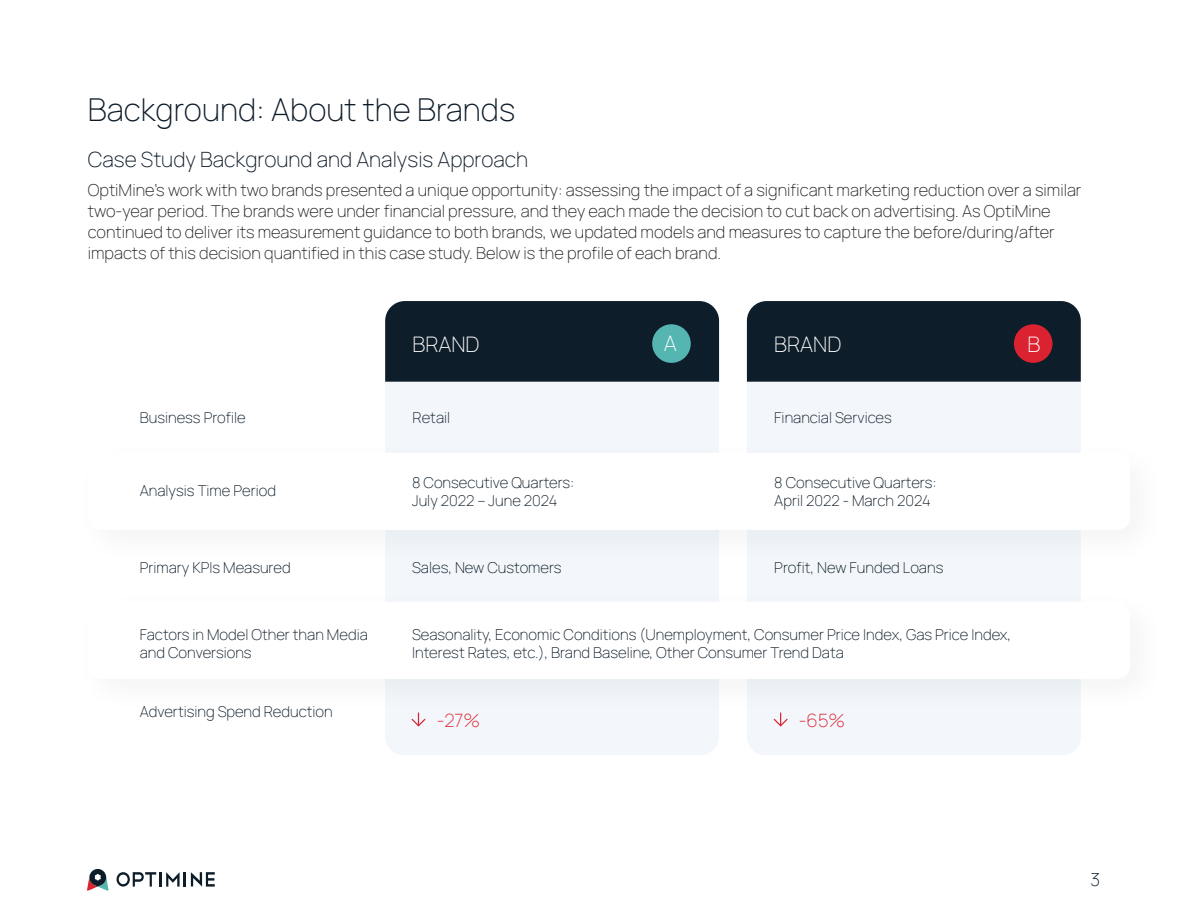
<style>
.page{position:relative;width:1188px;height:918px;background:#fff}
.page>*{position:absolute;margin:0;border:0;box-sizing:border-box;transform-origin:0 0}
.t1{font:200 31.5px "Manrope";color:#0e1c29}
.t2{font:200 21.45px "Manrope";color:#fff}
.t3{font:200 21px "Manrope";color:#0e1c29}
.t4{font:200 18.3px "Manrope";color:#db2230}
.t5{font:200 18px "Manrope";color:#0e1c29}
.t6{font:200 16.5px/21px "Manrope";color:#231f20}
.t7{font:200 15px/18px "Manrope";color:#0e1d2a}
</style>
<div class="page">
<svg style="left:87px;top:869px;width:21px;height:22px"></svg>
<svg style="left:117px;top:872px;width:98px;height:15px"></svg>
<div style="left:747px;top:301px;width:334px;height:454px;background:#f3f7fb;border-radius:19px"></div>
<div style="left:747px;top:301px;width:334px;height:81px;background:#0e1d2a"></div>
<div style="left:1014px;top:324px;width:39px;height:39px;background:#db2230;border-radius:50%"></div>
<div style="left:385px;top:301px;width:334px;height:454px;background:#f3f7fb;border-radius:19px"></div>
<div style="left:88px;top:453px;width:1042px;height:77px;background:#fff;border-radius:13px"></div>
<div style="left:88px;top:602px;width:1042px;height:77px;background:#fff;border-radius:13px"></div>
<div style="left:385px;top:301px;width:334px;height:81px;background:#0e1d2a"></div>
<div style="left:652px;top:324px;width:39px;height:39px;background:#55b5b1;border-radius:50%"></div>
<svg style="left:411px;top:713px;width:15px;height:14px"></svg>
<svg style="left:773px;top:713px;width:15px;height:14px"></svg>
<h1 class="t1" style="left:88px;top:87px;width:429px">Background: About the Brands</h1>
<p class="t3" style="left:88px;top:144px;width:442px">Case Study Background and Analysis Approach</p>
<p class="t6" style="left:88px;top:179px;width:995px">OptiMine’s work with two brands presented a unique opportunity: assessing the impact of a significant marketing reduction over a similar two-year period. The brands were under financial pressure, and they each made the decision to cut back on advertising. As OptiMine continued to deliver its measurement guidance to both brands, we updated models and measures to capture the before/during/after impacts of this decision quantified in this case study. Below is the profile of each brand.</p>
<h2 class="t2" style="left:664px;top:328px;width:15px">A</h2>
<h2 class="t2" style="left:413px;top:329px;width:69px">BRAND</h2>
<h2 class="t2" style="left:1028px;top:329px;width:14px">B</h2>
<h2 class="t2" style="left:774px;top:329px;width:69px">BRAND</h2>
<p class="t7" style="left:140px;top:408px;width:108px">Business Profile</p>
<p class="t7" style="left:413px;top:408px;width:39px">Retail</p>
<p class="t7" style="left:774px;top:408px;width:119px">Financial Services</p>
<p class="t7" style="left:140px;top:481px;width:138px">Analysis Time Period</p>
<p class="t7" style="left:140px;top:558px;width:153px">Primary KPIs Measured</p>
<p class="t7" style="left:140px;top:625px;width:230px">Factors in Model Other than Media and Conversions</p>
<p class="t7" style="left:140px;top:702px;width:195px">Advertising Spend Reduction</p>
<p class="t7" style="left:412px;top:473px;width:164px">8 Consecutive Quarters:<br>July 2022 – June 2024</p>
<p class="t7" style="left:774px;top:473px;width:164px">8 Consecutive Quarters:<br>April 2022 - March 2024</p>
<p class="t7" style="left:412px;top:558px;width:151px">Sales, New Customers</p>
<p class="t7" style="left:774px;top:558px;width:171px">Profit, New Funded Loans</p>
<p class="t7" style="left:412px;top:625px;width:601px">Seasonality, Economic Conditions (Unemployment, Consumer Price Index, Gas Price Index,<br>Interest Rates, etc.), Brand Baseline, Other Consumer Trend Data</p>
<p class="t4" style="left:437px;top:707px;width:45px">-27%</p>
<p class="t4" style="left:799px;top:707px;width:48px">-65%</p>
<p class="t5" style="left:1091px;top:867px;width:11px">3</p>
</div>
